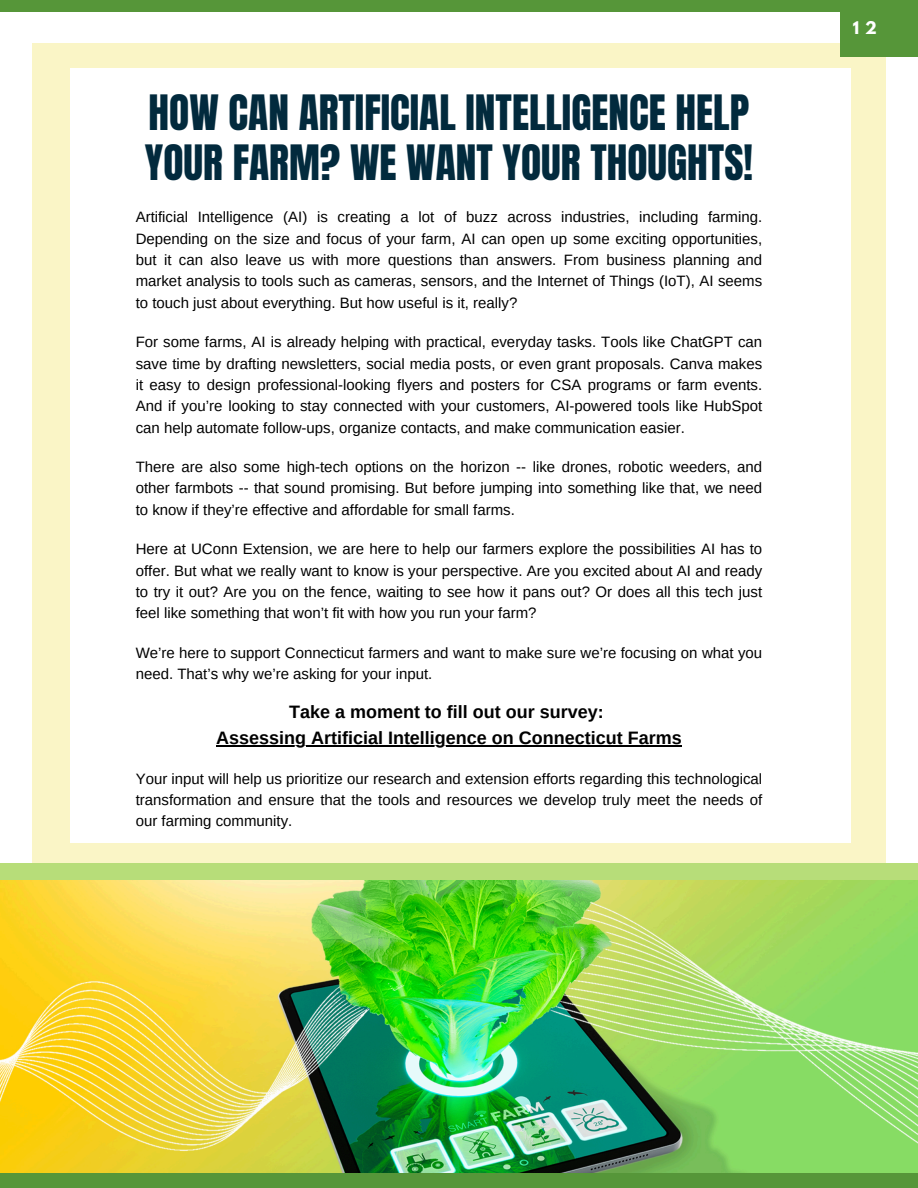
<style>
.page{position:relative;width:918px;height:1188px;background:#fff}
.page>*{position:absolute;margin:0;border:0;box-sizing:border-box;transform-origin:0 0}
.t1{font:41.4px/49.5px "Anton";color:#022a3d}
.t2{font:700 18px "Arimo";color:#000}
.t3{font:700 15.45px "League Spartan";color:#fff}
.t4{font:15px/21.3px "Arimo";color:#000;text-align:justify}
</style>
<div class="page">
<img style="left:0;top:880px;width:918px;height:293px">
<div style="left:0;top:1173px;width:918px;height:15px;background:#569639"></div>
<div style="left:0;top:0;width:918px;height:12px;background:#569639"></div>
<div style="left:32px;top:43px;width:854px;height:828px;background:#faf5c6"></div>
<div style="left:70px;top:69px;width:781px;height:774px;background:#fff"></div>
<div style="left:840px;top:5px;width:78px;height:52px;background:#569639"></div>
<hr style="left:216px;top:745px;width:466px;height:2px;background:#000">
<div style="left:0;top:863px;width:918px;height:17px;background:#b7dd79"></div>
<p class="t1" style="left:145px;top:89px;width:610px">HOW CAN ARTIFICIAL INTELLIGENCE HELP<br>YOUR FARM? WE WANT YOUR THOUGHTS!</p>
<h1 class="t4" style="left:136px;top:206px;width:628px">Artificial Intelligence (AI) is creating a lot of buzz across industries, including farming.<br>Depending on the size and focus of your farm, AI can open up some exciting opportunities, but it can also leave us with more questions than answers. From business planning and market analysis to tools such as cameras, sensors, and the Internet of Things (IoT), AI seems to touch just about everything. But how useful is it, really?</h1>
<p class="t4" style="left:136px;top:331px;width:628px">For some farms, AI is already helping with practical, everyday tasks. Tools like ChatGPT can save time by drafting newsletters, social media posts, or even grant proposals. Canva makes it easy to design professional-looking flyers and posters for CSA programs or farm events.<br>And if you’re looking to stay connected with your customers, AI-powered tools like HubSpot can help automate follow-ups, organize contacts, and make communication easier.</p>
<p class="t4" style="left:136px;top:456px;width:628px">There are also some high-tech options on the horizon -- like drones, robotic weeders, and other farmbots -- that sound promising. But before jumping into something like that, we need to know if they’re effective and affordable for small farms.</p>
<p class="t4" style="left:136px;top:538px;width:628px">Here at UConn Extension, we are here to help our farmers explore the possibilities AI has to offer. But what we really want to know is your perspective. Are you excited about AI and ready to try it out? Are you on the fence, waiting to see how it pans out? Or does all this tech just feel like something that won’t fit with how you run your farm?</p>
<p class="t4" style="left:136px;top:642px;width:628px">We’re here to support Connecticut farmers and want to make sure we’re focusing on what you need. That’s why we’re asking for your input.</p>
<p class="t2" style="left:289px;top:702px;width:316px">Take a moment to fill out our survey:</p>
<h2 class="t2" style="left:216px;top:728px;width:467px">Assessing Artificial Intelligence on Connecticut Farms</h2>
<h2 class="t4" style="left:136px;top:768px;width:628px">Your input will help us prioritize our research and extension efforts regarding this technological transformation and ensure that the tools and resources we develop truly meet the needs of</h2>
<p class="t4" style="left:136px;top:811px;width:158px">our farming community.</p>
<p class="t3" style="left:853px;top:20px;width:25px">1 2</p>
</div>
